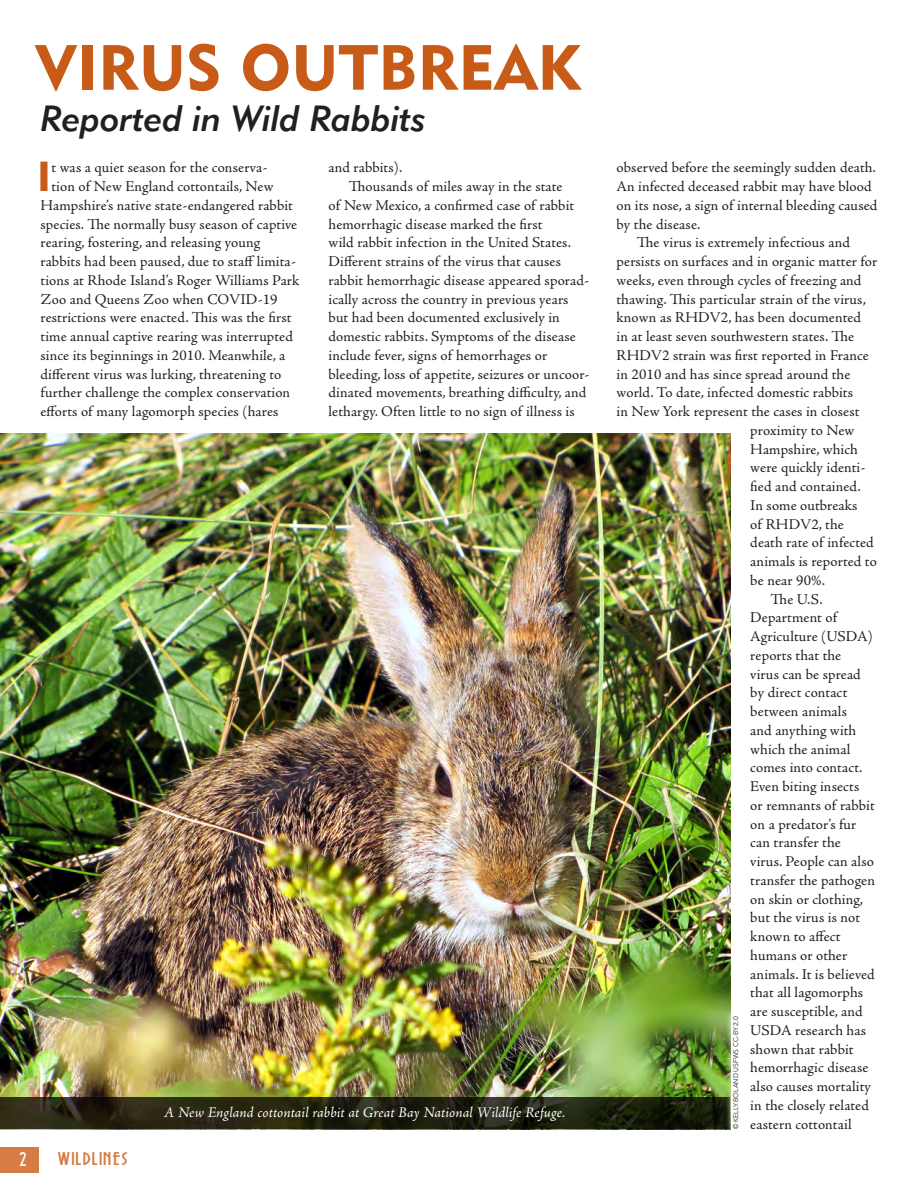
<style>
.page{position:relative;width:918px;height:1188px;background:#fff}
.page>*{position:absolute;margin:0;border:0;box-sizing:border-box;transform-origin:0 0}
.HEADER_1{font:63px "Geometric 415 BT Black A";letter-spacing:.01em;color:#c85b18}
._1st_Paragraph_for_H{font:41.55px "Geometric 415 BT Black A";color:#c85b18}
.Jumbo_Subhead{font:36px "Geometric 415 BT Medium Italic A";color:#231f20}
.t1{font:18px "Sierra Madre";color:#fff}
.t2{font:16.5px "Sierra Madre";letter-spacing:.02em;color:#d57d45;scale:1.2 1}
.Body_Text{font:15px/18.8px "Adobe Jenson Pro";letter-spacing:.005em;color:#231f20}
._1st_Paragraph_for_H-2{font:15px "Adobe Jenson Pro";letter-spacing:.005em;color:#231f20}
.Captions{font:italic 15px "Adobe Jenson Pro";letter-spacing:.005em;color:#fff}
.Photo_Credit{font:6.75px "Avenir Next LT Pro";color:#231f20}
</style>
<div class="page">
<div style="left:0;top:1147px;width:38px;height:26px;background:#d57d45"></div>
<img style="left:0;top:433px;width:730px;height:664px">
<svg style="left:0;top:1097px;width:725px;height:32px;background:#222311"></svg>
<svg style="left:725px;top:1008px;width:6px;height:122px"></svg>
<p class="HEADER_1" style="left:36px;top:29px;width:546px">VIRUS OUTBREAK</p>
<p class="Jumbo_Subhead" style="left:41px;top:97px;width:387px">Reported in Wild Rabbits</p>
<p class="_1st_Paragraph_for_H" style="left:37px;top:151px;width:15px">I</p>
<p class="_1st_Paragraph_for_H-2" style="left:51px;top:159px;width:217px">t was a quiet season for the conserva-</p>
<p class="_1st_Paragraph_for_H-2" style="left:51px;top:178px;width:224px">tion of New England cottontails, New</p>
<p class="_1st_Paragraph_for_H-2" style="left:41px;top:197px;width:254px">Hampshire’s native state-endangered rabbit</p>
<p class="_1st_Paragraph_for_H-2" style="left:41px;top:215px;width:258px">species. The normally busy season of captive</p>
<p class="_1st_Paragraph_for_H-2" style="left:41px;top:234px;width:221px">rearing, fostering, and releasing young</p>
<p class="_1st_Paragraph_for_H-2" style="left:41px;top:253px;width:257px">rabbits had been paused, due to staff limita-</p>
<p class="_1st_Paragraph_for_H-2" style="left:41px;top:272px;width:260px">tions at Rhode Island’s Roger Williams Park</p>
<p class="_1st_Paragraph_for_H-2" style="left:41px;top:290px;width:239px">Zoo and Queens Zoo when COVID-19</p>
<p class="_1st_Paragraph_for_H-2" style="left:41px;top:309px;width:252px">restrictions were enacted. This was the first</p>
<p class="_1st_Paragraph_for_H-2" style="left:41px;top:328px;width:254px">time annual captive rearing was interrupted</p>
<p class="_1st_Paragraph_for_H-2" style="left:41px;top:347px;width:246px">since its beginnings in 2010. Meanwhile, a</p>
<p class="_1st_Paragraph_for_H-2" style="left:41px;top:365px;width:242px">different virus was lurking, threatening to</p>
<p class="_1st_Paragraph_for_H-2" style="left:41px;top:384px;width:251px">further challenge the complex conservation</p>
<p class="_1st_Paragraph_for_H-2" style="left:41px;top:403px;width:239px">efforts of many lagomorph species (hares</p>
<p class="_1st_Paragraph_for_H-2" style="left:329px;top:159px;width:75px">and rabbits).</p>
<p class="Body_Text" style="left:329px;top:177px;width:262px;text-indent:20px">Thousands of miles away in the state<br>of New Mexico, a confirmed case of rabbit hemorrhagic disease marked the first<br>wild rabbit infection in the United States.<br>Different strains of the virus that causes rabbit hemorrhagic disease appeared sporad&shy;ically across the country in previous years but had been documented exclusively in domestic rabbits. Symptoms of the disease include fever, signs of hemorrhages or bleeding, loss of appetite, seizures or uncoor&shy;dinated movements, breathing difficulty, and lethargy. Often little to no sign of illness is</p>
<p class="t1" style="left:20px;top:1147px;width:9px">2</p>
<p class="t2" style="left:58px;top:1148px;width:61px">WILDLINES</p>
<p class="Captions" style="left:164px;top:1104px;width:403px">A New England cottontail rabbit at Great Bay National Wildlife Refuge.</p>
<p class="Body_Text" style="left:617px;top:159px;width:262px">observed before the seemingly sudden death.<br>An infected deceased rabbit may have blood on its nose, a sign of internal bleeding caused by the disease.</p>
<p class="Body_Text" style="left:637px;top:234px;width:215px">The virus is extremely infectious and</p>
<p class="Body_Text" style="left:617px;top:252px;width:262px">persists on surfaces and in organic matter for</p>
<p class="Body_Text" style="left:617px;top:271px;width:246px">weeks, even through cycles of freezing and</p>
<p class="Body_Text" style="left:617px;top:290px;width:251px">thawing. This particular strain of the virus,</p>
<p class="Body_Text" style="left:617px;top:309px;width:246px">known as RHDV2, has been documented</p>
<p class="Body_Text" style="left:617px;top:327px;width:239px">in at least seven southwestern states. The</p>
<p class="Body_Text" style="left:617px;top:346px;width:254px">RHDV2 strain was first reported in France</p>
<p class="Body_Text" style="left:617px;top:365px;width:235px">in 2010 and has since spread around the</p>
<p class="Body_Text" style="left:617px;top:384px;width:238px">world. To date, infected domestic rabbits</p>
<p class="Body_Text" style="left:617px;top:402px;width:244px">in New York represent the cases in closest</p>
<p class="Body_Text" style="left:750px;top:421px;width:106px">proximity to New</p>
<p class="Body_Text" style="left:750px;top:440px;width:109px">Hampshire, which</p>
<p class="Body_Text" style="left:750px;top:459px;width:117px">were quickly identi-</p>
<p class="Body_Text" style="left:750px;top:477px;width:112px">fied and contained.</p>
<p class="Body_Text" style="left:750px;top:496px;width:109px">In some outbreaks</p>
<p class="Body_Text" style="left:750px;top:515px;width:95px">of RHDV2, the</p>
<p class="Body_Text" style="left:750px;top:534px;width:125px">death rate of infected</p>
<p class="Body_Text" style="left:750px;top:552px;width:128px">animals is reported to</p>
<p class="Body_Text" style="left:750px;top:571px;width:76px">be near 90%.</p>
<p class="Body_Text" style="left:750px;top:590px;width:126px;text-indent:20px">The U.S.<br>Department of<br>Agriculture (USDA) reports that the<br>virus can be spread by direct contact between animals<br>and anything with which the animal comes into contact.<br>Even biting insects or remnants of rabbit on a predator’s fur can transfer the virus. People can also transfer the pathogen on skin or clothing, but the virus is not known to affect humans or other animals. It is believed that all lagomorphs are susceptible, and<br>USDA research has shown that rabbit hemorrhagic disease also causes mortality in the closely related eastern cottontail</p>
<p class="Photo_Credit" style="left:732px;top:1129px;width:115px;rotate:-90deg">© KELLY BOLAND USFWS CC-BY 2.0</p>
</div>
